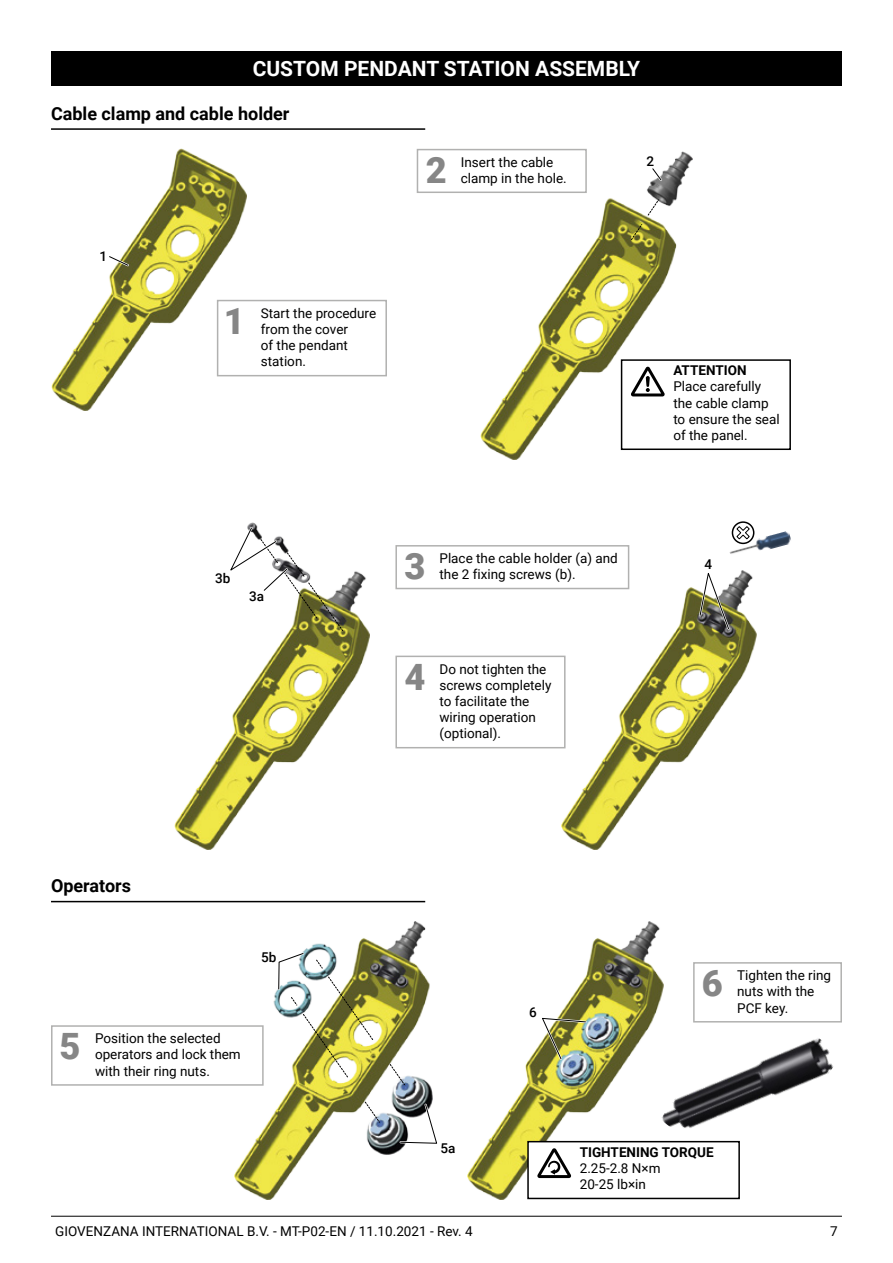
<style>
.page{position:relative;width:893px;height:1263px;background:#fff}
.page>*{position:absolute;margin:0;border:0;box-sizing:border-box;transform-origin:0 0}
.t1{font:900 36.3px "Roboto";color:#868686}
.t2{font:700 21px "Roboto";color:#fff}
.t3{font:700 18px "Roboto";color:#000}
.t4{font:13.5px/16.2px "Roboto";color:#000}
.t5{font:700 13.5px "Roboto";color:#000}
.t6{font:500 13.5px "Roboto";color:#000}
</style>
<div class="page">
<hr style="left:51px;top:1216px;width:791px;height:1px;background:#000">
<div style="left:51px;top:51px;width:791px;height:34px;background:#000"></div>
<hr style="left:51px;top:128px;width:374px;height:2px;background:#000">
<hr style="left:51px;top:901px;width:374px;height:1px;background:#000">
<img style="left:234px;top:921px;width:199px;height:278px">
<svg style="left:364px;top:1101px;width:16px;height:22px"></svg>
<svg style="left:389px;top:1063px;width:17px;height:23px"></svg>
<svg style="left:398px;top:1102px;width:39px;height:43px"></svg>
<svg style="left:276px;top:950px;width:98px;height:129px"></svg>
<img style="left:468px;top:921px;width:195px;height:278px">
<img style="left:539px;top:1016px;width:49px;height:46px">
<div style="left:52px;top:1026px;width:211px;height:59px;background:#fff"></div>
<div style="left:51px;top:1025px;width:213px;height:61px;border:2px solid #b1b1b0"></div>
<div style="left:693px;top:962px;width:149px;height:60px;border:2px solid #b1b1b0"></div>
<div style="left:528px;top:1142px;width:211px;height:56px;background:#fff"></div>
<svg style="left:537px;top:1148px;width:34px;height:30px"></svg>
<div style="left:527px;top:1141px;width:213px;height:58px;border:2px solid #000"></div>
<img style="left:660px;top:991px;width:182px;height:193px">
<img style="left:51px;top:149px;width:195px;height:261px">
<svg style="left:107px;top:254px;width:24px;height:14px"></svg>
<img style="left:480px;top:151px;width:213px;height:308px">
<svg style="left:647px;top:199px;width:12px;height:17px"></svg>
<svg style="left:630px;top:223px;width:13px;height:18px"></svg>
<svg style="left:650px;top:166px;width:14px;height:17px"></svg>
<img style="left:175px;top:522px;width:195px;height:327px">
<svg style="left:225px;top:525px;width:119px;height:108px"></svg>
<img style="left:562px;top:571px;width:195px;height:278px">
<svg style="left:697px;top:571px;width:34px;height:61px"></svg>
<div style="left:218px;top:301px;width:168px;height:75px;background:#fff"></div>
<div style="left:217px;top:300px;width:170px;height:76px;border:2px solid #b1b1b0"></div>
<div style="left:417px;top:150px;width:169px;height:42px;background:#fff"></div>
<div style="left:417px;top:149px;width:170px;height:44px;border:2px solid #b1b1b0"></div>
<div style="left:396px;top:546px;width:233px;height:42px;background:#fff"></div>
<div style="left:395px;top:545px;width:234px;height:44px;border:2px solid #b1b1b0"></div>
<div style="left:396px;top:656px;width:169px;height:92px;background:#fff"></div>
<div style="left:395px;top:656px;width:171px;height:92px;border:2px solid #b1b1b0"></div>
<div style="left:622px;top:360px;width:168px;height:89px;background:#fff"></div>
<svg style="left:631px;top:367px;width:34px;height:29px"></svg>
<div style="left:621px;top:359px;width:170px;height:91px;border:2px solid #000"></div>
<img style="left:729px;top:531px;width:62px;height:23px">
<div style="left:732px;top:521px;width:22px;height:23px;border:2px solid #000;border-radius:50%"></div>
<svg style="left:736px;top:525px;width:14px;height:15px"></svg>
<h2 class="t2" style="left:253px;top:54px;width:389px">CUSTOM PENDANT STATION ASSEMBLY</h2>
<h3 class="t3" style="left:51px;top:101px;width:240px">Cable clamp and cable holder</h3>
<p class="t6" style="left:99px;top:246px;width:9px">1</p>
<h1 class="t1" style="left:426px;top:145px;width:23px">2</h1>
<p class="t4" style="left:461px;top:153px;width:107px">Insert the cable clamp in the hole.</p>
<p class="t6" style="left:646px;top:152px;width:9px">2</p>
<h1 class="t1" style="left:224px;top:296px;width:23px">1</h1>
<p class="t4" style="left:261px;top:304px;width:117px">Start the procedure from the cover<br>of the pendant station.</p>
<p class="t6" style="left:215px;top:569px;width:17px">3b</p>
<p class="t6" style="left:249px;top:587px;width:16px">3a</p>
<h1 class="t1" style="left:405px;top:541px;width:23px">3</h1>
<p class="t4" style="left:439px;top:550px;width:180px">Place the cable holder (a) and the 2 fixing screws (b).</p>
<h1 class="t1" style="left:404px;top:651px;width:23px">4</h1>
<p class="t4" style="left:439px;top:660px;width:113px">Do not tighten the screws completely to facilitate the wiring operation (optional).</p>
<p class="t5" style="left:673px;top:361px;width:75px">ATTENTION</p>
<p class="t4" style="left:673px;top:378px;width:108px">Place carefully the cable clamp to ensure the seal of the panel.</p>
<p class="t6" style="left:705px;top:555px;width:9px">4</p>
<h3 class="t3" style="left:51px;top:873px;width:82px">Operators</h3>
<p class="t6" style="left:261px;top:948px;width:17px">5b</p>
<h1 class="t1" style="left:60px;top:1021px;width:23px">5</h1>
<p class="t4" style="left:95px;top:1030px;width:147px">Position the selected operators and lock them with their ring nuts.</p>
<p class="t6" style="left:440px;top:1138px;width:16px">5a</p>
<p class="t6" style="left:529px;top:1003px;width:9px">6</p>
<h1 class="t1" style="left:702px;top:958px;width:23px">6</h1>
<p class="t4" style="left:737px;top:967px;width:95px">Tighten the ring nuts with the<br>PCF key.</p>
<p class="t5" style="left:580px;top:1142px;width:135px">TIGHTENING TORQUE</p>
<p class="t4" style="left:580px;top:1159px;width:82px">2.25-2.8 N×m<br>20-25 lb×in</p>
<p class="t4" style="left:55px;top:1223px;width:419px">GIOVENZANA INTERNATIONAL B.V. - MT-P02-EN / 11.10.2021 - Rev. 4</p>
<p class="t4" style="left:830px;top:1223px;width:9px">7</p>
</div>
